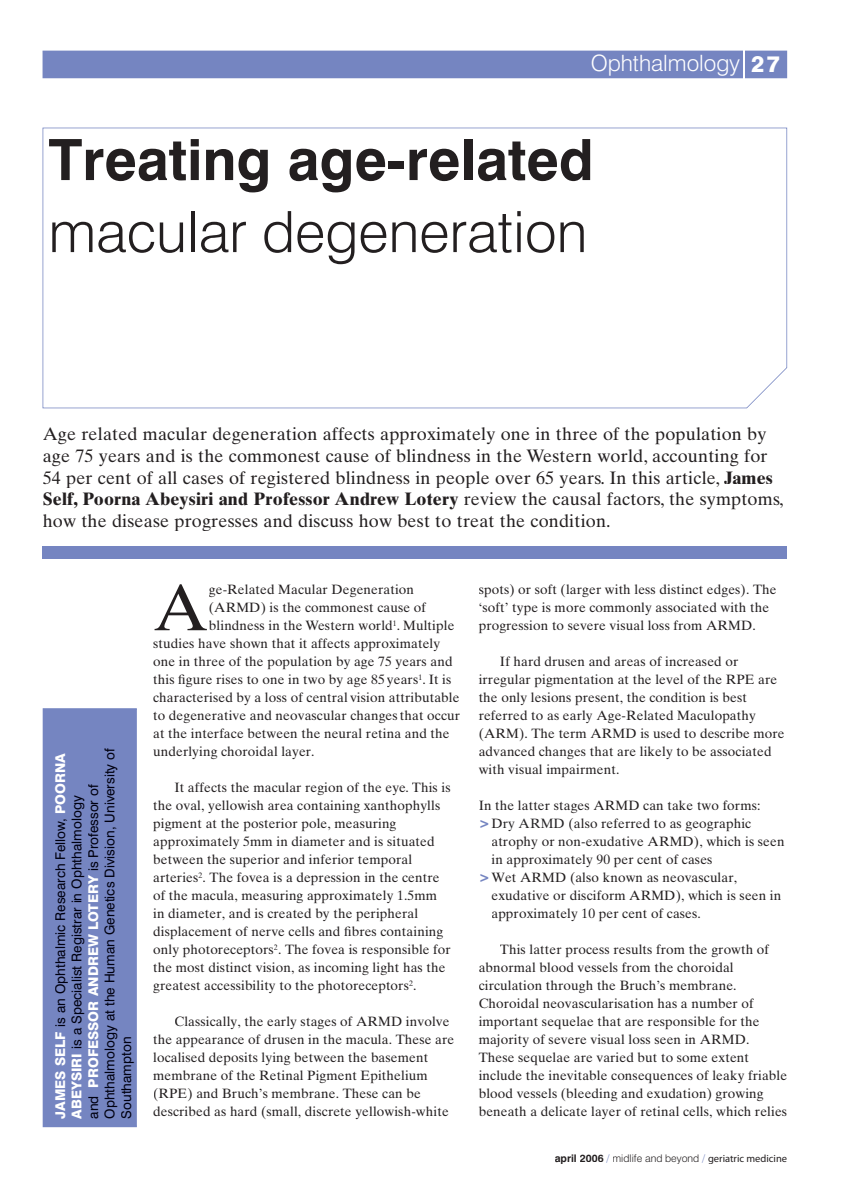
<style>
.page{position:relative;width:851px;height:1191px;background:#fff}
.page>*{position:absolute;margin:0;border:0;box-sizing:border-box;transform-origin:0 0}
.t1{font:65.7px "Times Ten";color:#231f20}
.t2{font:700 57px "Swiss 721 BT";color:#231f20}
.t3{font:300 57px "Swiss 721 BT";color:#231f20}
.t4{font:300 22.5px "Swiss 721 BT";color:#fff}
.t5{font:18px/21.6px "Times Ten";letter-spacing:.01em;color:#231f20}
.t6{font:13.5px/18px "Times Ten";letter-spacing:.01em;color:#231f20}
.t7{font:13.5px/16.5px "Swiss 721 BT";color:#000010}
.t8{font:10.5px "Myriad Pro";color:#231f20}
.s1{font-weight:800}
.s2{font-weight:700}
.s3{font-weight:800;color:#fff}
.s4{font-family:"Swiss 721 BT";font-weight:800;color:#7585c1}
.s5{color:#272628}
.s6{font-family:"Swiss 721 BT";font-weight:700}
.s7{font-family:"Swiss 721 BT";font-weight:300;color:#7585c1}
.s8{font-family:"Swiss 721 BT";font-weight:300}
</style>
<div class="page">
<div style="left:43px;top:51px;width:744px;height:27px;background:#7585c1"></div>
<hr style="left:742px;top:50px;width:2px;height:30px;background:#fff">
<svg style="left:43px;top:128px;width:744px;height:280px"></svg>
<div style="left:43px;top:546px;width:744px;height:13px;background:#7585c1"></div>
<div style="left:43px;top:708px;width:94px;height:419px;background:#7585c1"></div>
<div style="left:55px;top:818px;width:13px;height:208px;background:#7585c1"></div>
<div style="left:72px;top:795px;width:13px;height:258px;background:#7585c1"></div>
<div style="left:88px;top:1091px;width:10px;height:27px;background:#7585c1"></div>
<div style="left:88px;top:784px;width:10px;height:86px;background:#7585c1"></div>
<div style="left:105px;top:748px;width:13px;height:370px;background:#7585c1"></div>
<div style="left:121px;top:1036px;width:13px;height:82px;background:#7585c1"></div>
<h3 class="t4" style="left:590px;top:49px;width:191px">Ophthalmology <span class="s1">27</span></h3>
<h2 class="t2" style="left:48px;top:125px;width:546px">Treating age-related</h2>
<h2 class="t3" style="left:48px;top:197px;width:540px">macular degeneration</h2>
<p class="t5" style="left:43px;top:423px;width:742px">Age related macular degeneration affects approximately one in three of the population by age 75 years and is the commonest cause of blindness in the Western world, accounting for 54 per cent of all cases of registered blindness in people over 65 years. In this article, <span class="s2">James Self, Poorna Abeysiri and Professor Andrew Lotery</span> review the causal factors, the symptoms, how the disease progresses and discuss how best to treat the condition.</p>
<p class="t7" style="left:52px;top:1118px;width:372px;rotate:-90deg"><span class="s3">JAMES SELF</span> is an Ophthalmic Research Fellow, <span class="s3">POORNA ABEYSIRI</span> is a Specialist Registrar in Ophthalmology<br>and <span class="s3">PROFESSOR ANDREW LOTERY</span> is Professor of Ophthalmology at the Human Genetics Division, University of Southampton</p>
<h1 class="t1" style="left:153px;top:569px;width:57px">A</h1>
<p class="t6" style="left:209px;top:580px;width:207px">ge-Related Macular Degeneration</p>
<p class="t6" style="left:209px;top:598px;width:218px">(ARMD) is the commonest cause of</p>
<p class="t6" style="left:209px;top:616px;width:247px">blindness in the Western world<sup>1</sup>. Multiple</p>
<p class="t6" style="left:153px;top:634px;width:288px">studies have shown that it affects approximately</p>
<p class="t6" style="left:153px;top:652px;width:301px">one in three of the population by age 75 years and</p>
<p class="t6" style="left:153px;top:670px;width:300px">this figure rises to one in two by age 85 years<sup>1</sup>. It is</p>
<p class="t6" style="left:153px;top:688px;width:308px">characterised by a loss of central vision attributable</p>
<p class="t6" style="left:153px;top:706px;width:308px">to degenerative and neovascular changesthat occur</p>
<p class="t6" style="left:153px;top:724px;width:298px">at the interface between the neural retina and the</p>
<p class="t6" style="left:153px;top:742px;width:163px">underlying choroidal layer.</p>
<p class="t6" style="left:153px;top:778px;width:299px;text-indent:21px">It affects the macular region of the eye. This is the oval, yellowish area containing xanthophylls pigment at the posterior pole, measuring approximately 5mm in diameter and is situated between the superior and inferior temporal arteries<sup>2</sup>. The fovea is a depression in the centre of the macula, measuring approximately 1.5mm in diameter, and is created by the peripheral displacement of nerve cells and fibres containing only photoreceptors<sup>2</sup>. The fovea is responsible for the most distinct vision, as incoming light has the greatest accessibility to the photoreceptors<sup>2</sup>.</p>
<p class="t6" style="left:153px;top:1012px;width:302px;text-indent:21px">Classically, the early stages of ARMD involve the appearance of drusen in the macula. These are localised deposits lying between the basement membrane of the Retinal Pigment Epithelium (RPE) and Bruch’s membrane. These can be described as hard (small, discrete yellowish-white</p>
<p class="t6" style="left:478px;top:580px;width:299px">spots) or soft (larger with less distinct edges). The ‘soft’ type is more commonly associated with the progression to severe visual loss from ARMD.</p>
<p class="t6" style="left:478px;top:652px;width:307px;text-indent:21px">If hard drusen and areas of increased or irregular pigmentation at the level of the RPE are the only lesions present, the condition is best referred to as early Age-Related Maculopathy (ARM). The term ARMD is used to describe more advanced changes that are likely to be associated with visual impairment.</p>
<p class="t6" style="left:478px;top:796px;width:283px">In the latter stages ARMD can take two forms:</p>
<p class="t6" style="left:478px;top:814px;width:274px"><span class="s4">&gt;</span>D<span class="s5">ry ARMD</span> (also referred to as geographic</p>
<p class="t6" style="left:491px;top:832px;width:294px">atrophy or non-exudative ARMD), which is seen</p>
<p class="t6" style="left:491px;top:850px;width:222px">in approximately 90 per cent of cases</p>
<p class="t6" style="left:478px;top:868px;width:260px"><span class="s4">&gt;</span>Wet ARMD (also known as neovascular,</p>
<p class="t6" style="left:491px;top:886px;width:291px">exudative or disciform ARMD), which is seen in</p>
<p class="t6" style="left:491px;top:904px;width:211px">approximately 10 per cent of cases.</p>
<p class="t6" style="left:478px;top:940px;width:310px;text-indent:21px">This latter process results from the growth of abnormal blood vessels from the choroidal circulation through the Bruch’s membrane.<br>Choroidal neovascularisation has a number of important sequelae that are responsible for the majority of severe visual loss seen in ARMD.<br>These sequelae are varied but to some extent include the inevitable consequences of leaky friable blood vessels (bleeding and exudation) growing beneath a delicate layer of retinal cells, which relies</p>
<p class="t8" style="left:554px;top:1152px;width:234px"><span class="s6">april 2006</span> <span class="s7">/</span> <span class="s8">midlife and beyond</span> <span class="s7">/</span> geriatric medicine</p>
</div>
